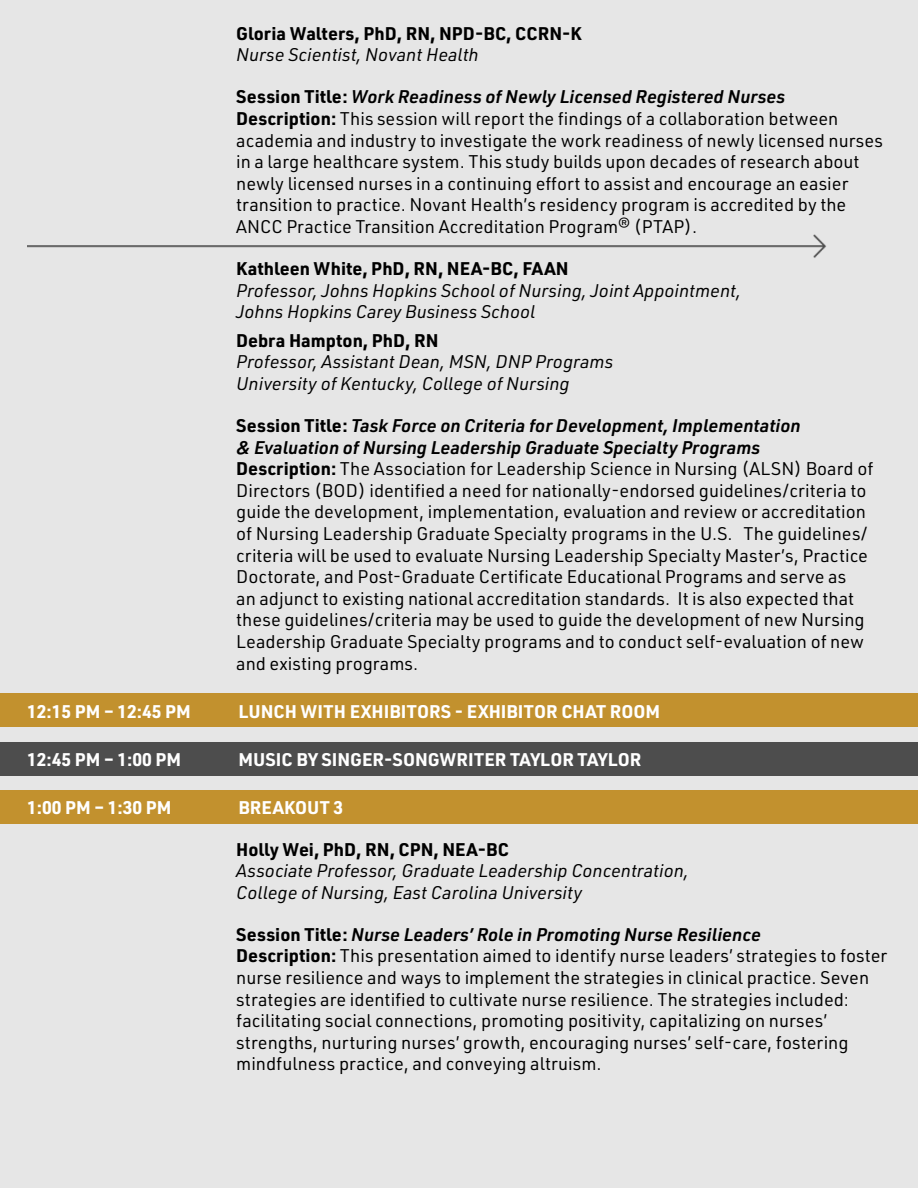
<style>
.page{position:relative;width:918px;height:1188px;background:#e6e6e6}
.page>*{position:absolute;margin:0;border:0;box-sizing:border-box;transform-origin:0 0}
.t1{font:18px/21.6px "URWDIN";color:#000}
.t2{font:italic 18px/21.6px "URWDIN";color:#000}
.t3{font:700 18px "URWDIN";color:#fff}
.t4{font:700 18px "URWDIN";color:#000}
.s1{font-weight:700}
.s2{font-weight:600;font-style:italic}
</style>
<div class="page">
<div style="left:0;top:742px;width:918px;height:33px;background:#4d4d4d"></div>
<div style="left:0;top:694px;width:918px;height:33px;background:#c2912e"></div>
<div style="left:0;top:790px;width:918px;height:34px;background:#c2912e"></div>
<img style="left:27px;top:234px;width:799px;height:24px">
<p class="t4" style="left:236px;top:21px;width:347px">Gloria Walters, PhD, RN, NPD-BC, CCRN-K</p>
<p class="t2" style="left:236px;top:44px;width:244px">Nurse Scientist, Novant Health</p>
<p class="t1" style="left:236px;top:86px;width:648px"><span class="s1">Session Title:</span> <span class="s2">Work Readiness of Newly Licensed Registered Nurses </span><span class="s1">Description:</span> This session will report the findings of a collaboration between academia and industry to investigate the work readiness of newly licensed nurses in a large healthcare system. This study builds upon decades of research about newly licensed nurses in a continuing effort to assist and encourage an easier transition to practice. Novant Health’s residency program is accredited by the ANCC Practice Transition Accreditation Program® (PTAP).</p>
<p class="t4" style="left:236px;top:256px;width:334px">Kathleen White, PhD, RN, NEA-BC, FAAN</p>
<p class="t2" style="left:236px;top:279px;width:506px">Professor, Johns Hopkins School of Nursing, Joint Appointment,<br>Johns Hopkins Carey Business School</p>
<p class="t4" style="left:236px;top:328px;width:204px">Debra Hampton, PhD, RN</p>
<p class="t2" style="left:236px;top:351px;width:378px">Professor, Assistant Dean, MSN, DNP Programs<br>University of Kentucky, College of Nursing</p>
<p class="t1" style="left:236px;top:414px;width:639px"><span class="s1">Session Title:</span> <span class="s2">Task Force on Criteria for Development, Implementation<br>&amp; Evaluation of Nursing Leadership Graduate Specialty Programs<br></span><span class="s1">Description:</span> The Association for Leadership Science in Nursing (ALSN) Board of Directors (BOD) identified a need for nationally-endorsed guidelines/criteria to guide the development, implementation, evaluation and review or accreditation of Nursing Leadership Graduate Specialty programs in the U.S. The guidelines/ criteria will be used to evaluate Nursing Leadership Specialty Master’s, Practice Doctorate, and Post-Graduate Certificate Educational Programs and serve as<br>an adjunct to existing national accreditation standards. It is also expected that these guidelines/criteria may be used to guide the development of new Nursing Leadership Graduate Specialty programs and to conduct self-evaluation of new and existing programs.</p>
<p class="t3" style="left:27px;top:699px;width:165px">12:15 PM – 12:45 PM</p>
<p class="t3" style="left:238px;top:699px;width:423px">LUNCH WITH EXHIBITORS - EXHIBITOR CHAT ROOM</p>
<p class="t3" style="left:27px;top:747px;width:156px">12:45 PM – 1:00 PM</p>
<p class="t3" style="left:238px;top:747px;width:404px">MUSIC BY SINGER-SONGWRITER TAYLOR TAYLOR</p>
<p class="t3" style="left:27px;top:795px;width:146px">1:00 PM – 1:30 PM</p>
<p class="t3" style="left:238px;top:795px;width:106px">BREAKOUT 3</p>
<p class="t4" style="left:236px;top:837px;width:274px">Holly Wei, PhD, RN, CPN, NEA-BC</p>
<p class="t2" style="left:236px;top:859px;width:454px">Associate Professor, Graduate Leadership Concentration,<br>College of Nursing, East Carolina University</p>
<p class="t1" style="left:236px;top:923px;width:653px"><span class="s1">Session Title:</span> <span class="s2">Nurse Leaders’ Role in Promoting Nurse Resilience<br></span><span class="s1">Description:</span> This presentation aimed to identify nurse leaders’ strategies to foster nurse resilience and ways to implement the strategies in clinical practice. Seven strategies are identified to cultivate nurse resilience. The strategies included: facilitating social connections, promoting positivity, capitalizing on nurses’ strengths, nurturing nurses’ growth, encouraging nurses’ self-care, fostering mindfulness practice, and conveying altruism.</p>
</div>
